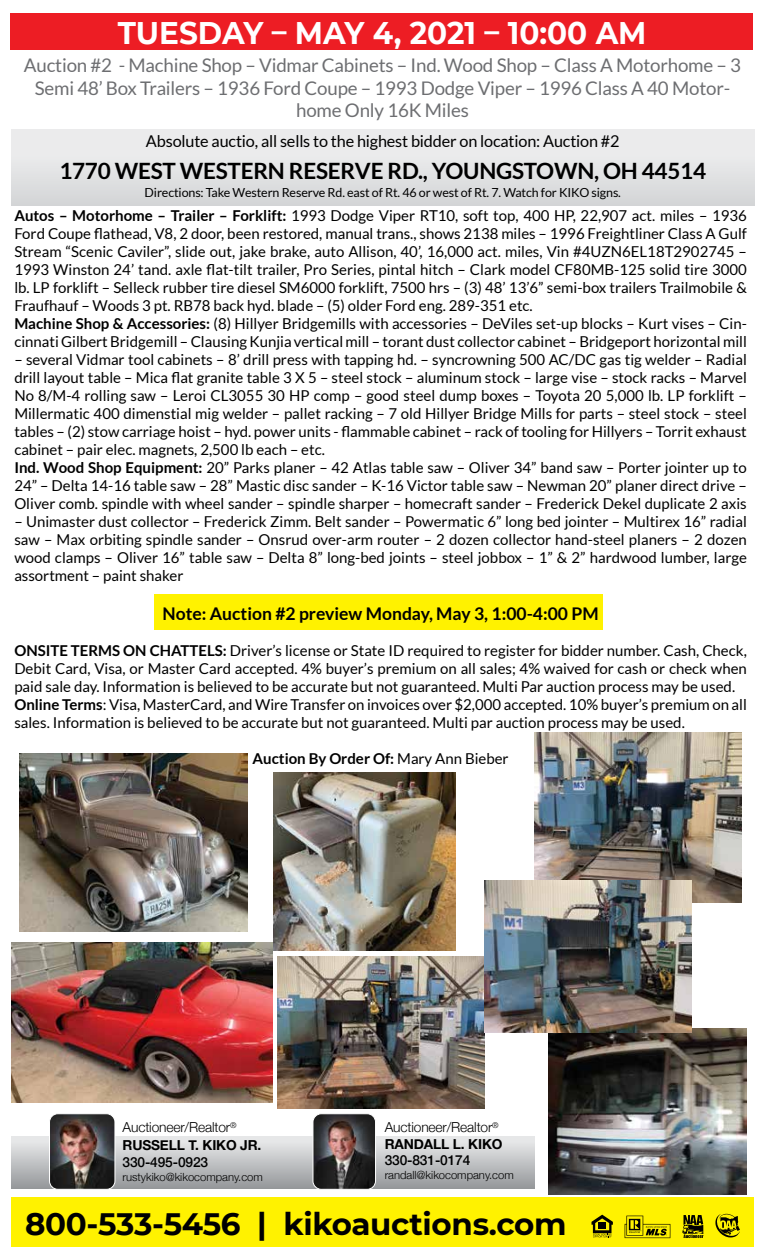
<style>
.page{position:relative;width:765px;height:1260px;background:#fff}
.page>*{position:absolute;margin:0;border:0;box-sizing:border-box;transform-origin:0 0}
.t1{font:700 31.25px "Montserrat";color:#fff;scale:.95 1}
.t2{font:700 31px "Montserrat";letter-spacing:-.01em;color:#000}
.t3{font:700 22.5px "Lato";letter-spacing:-.01em;color:#000}
.t4{font:18.75px/22.5px "Lato";letter-spacing:-.01em;color:#6d6e71;text-align:center}
.t5{font:700 17.5px "Lato";color:#000}
.t6{font:16.25px "Lato";letter-spacing:-.01em;color:#000}
.t7{font:15px/18px "Lato";color:#000}
.t8{font:700 15px "Lato";color:#000}
.t9{font:300 13.75px/18px "Helvetica Neue";letter-spacing:-.01em;color:#000}
.t10{font:500 13.75px "Helvetica Neue";letter-spacing:-.01em;color:#000}
.t11{font:12.5px "Lato";letter-spacing:-.01em;color:#000}
.t12{font:300 11.25px "Helvetica Neue";color:#000}
.s1{font-weight:700}
.s2{font-weight:400}
</style>
<div class="page">
<div style="left:11px;top:1197px;width:743px;height:49px;background:#fff200"></div>
<svg style="left:592px;top:1215px;width:21px;height:22px"></svg>
<svg style="left:625px;top:1216px;width:45px;height:22px"></svg>
<svg style="left:682px;top:1215px;width:22px;height:23px"></svg>
<svg style="left:715px;top:1214px;width:25px;height:24px"></svg>
<div style="left:155px;top:594px;width:448px;height:36px;background:#fff200"></div>
<div style="left:12px;top:130px;width:742px;height:75px;background:linear-gradient(to bottom,#f0f0f1,#d6d7d9)"></div>
<div style="left:11px;top:13px;width:742px;height:37px;background:#ed1d24"></div>
<img style="left:19px;top:754px;width:229px;height:178px">
<img style="left:12px;top:943px;width:261px;height:159px">
<img style="left:549px;top:1029px;width:198px;height:166px">
<img style="left:274px;top:772px;width:182px;height:179px">
<div style="left:11px;top:1136px;width:523px;height:53px;background:linear-gradient(to bottom,#eeeff0,#95979a)"></div>
<img style="left:50px;top:1115px;width:65px;height:74px">
<div style="left:49px;top:1113px;width:66px;height:77px;border:1px solid #fff;border-radius:8px"></div>
<img style="left:313px;top:1115px;width:63px;height:74px">
<div style="left:313px;top:1113px;width:63px;height:77px;border:1px solid #fff;border-radius:8px"></div>
<img style="left:534px;top:732px;width:207px;height:171px">
<img style="left:278px;top:957px;width:207px;height:151px">
<img style="left:485px;top:881px;width:207px;height:151px">
<h1 class="t1" style="left:118px;top:10px;width:558px">TUESDAY – MAY 4, 2021 – 10:00 AM</h1>
<p class="t4" style="left:24px;top:54px;width:719px">Auction #2 - Machine Shop – Vidmar Cabinets – Ind. Wood Shop – Class A Motorhome – 3<br>Semi 48’ Box Trailers – 1936 Ford Coupe – 1993 Dodge Viper – 1996 Class A 40 Motor&shy;home Only 16K Miles</p>
<p class="t6" style="left:146px;top:132px;width:475px">Absolute auctio, all sells to the highest bidder on location: Auction #2</p>
<h3 class="t3" style="left:59px;top:158px;width:648px">1770 WEST WESTERN RESERVE RD., YOUNGSTOWN, OH 44514</h3>
<p class="t11" style="left:145px;top:186px;width:478px">Directions: Take Western Reserve Rd. east of Rt. 46 or west of Rt. 7. Watch for KIKO signs.</p>
<p class="t7" style="left:14px;top:207px;width:734px"><span class="s1">Autos – Motorhome – Trailer – Forklift:</span> 1993 Dodge Viper RT10, soft top, 400 HP, 22,907 act. miles – 1936<br>Ford Coupe flathead, V8, 2 door, been restored, manual trans., shows 2138 miles – 1996 Freightliner Class A Gulf Stream “Scenic Caviler”, slide out, jake brake, auto Allison, 40’, 16,000 act. miles, Vin #4UZN6EL18T2902745 – 1993 Winston 24’ tand. axle flat-tilt trailer, Pro Series, pintal hitch – Clark model CF80MB-125 solid tire 3000 lb. LP forklift – Selleck rubber tire diesel SM6000 forklift, 7500 hrs – (3) 48’ 13’6” semi-box trailers Trailmobile &amp; Fraufhauf – Woods 3 pt. RB78 back hyd. blade – (5) older Ford eng. 289-351 etc.<br><span class="s1">Machine Shop &amp; Accessories:</span> (8) Hillyer Bridgemills with accessories – DeViles set-up blocks – Kurt vises – Cin&shy;cinnati Gilbert Bridgemill – Clausing Kunjia vertical mill – torant dust collector cabinet – Bridgeport horizontal mill</p>
<p class="t7" style="left:14px;top:351px;width:734px">– several Vidmar tool cabinets – 8’ drill press with tapping hd. – syncrowning 500 AC/DC gas tig welder – Radial drill layout table – Mica flat granite table 3 X 5 – steel stock – aluminum stock – large vise – stock racks – Marvel No 8/M-4 rolling saw – Leroi CL3055 30 HP comp – good steel dump boxes – Toyota 20 5,000 lb. LP forklift – Millermatic 400 dimenstial mig welder – pallet racking – 7 old Hillyer Bridge Mills for parts – steel stock – steel tables – (2) stow carriage hoist – hyd. power units - flammable cabinet – rack of tooling for Hillyers – Torrit exhaust cabinet – pair elec. magnets, 2,500 lb each – etc.<br><span class="s1">Ind. Wood Shop Equipment:</span> 20” Parks planer – 42 Atlas table saw – Oliver 34” band saw – Porter jointer up to 24” – Delta 14-16 table saw – 28” Mastic disc sander – K-16 Victor table saw – Newman 20” planer direct drive – Oliver comb. spindle with wheel sander – spindle sharper – homecraft sander – Frederick Dekel duplicate 2 axis</p>
<p class="t7" style="left:14px;top:513px;width:734px;text-align:justify">– Unimaster dust collector – Frederick Zimm. Belt sander – Powermatic 6” long bed jointer – Multirex 16” radial saw – Max orbiting spindle sander – Onsrud over-arm router – 2 dozen collector hand-steel planers – 2 dozen wood clamps – Oliver 16” table saw – Delta 8” long-bed joints – steel jobbox – 1” &amp; 2” hardwood lumber, large assortment – paint shaker</p>
<p class="t5" style="left:163px;top:604px;width:438px">Note: Auction #2 preview Monday, May 3, 1:00-4:00 PM</p>
<p class="t7" style="left:14px;top:642px;width:734px"><span class="s1">ONSITE TERMS ON CHATTELS:</span> Driver’s license or State ID required to register for bidder number. Cash, Check, Debit Card, Visa, or Master Card accepted. 4% buyer’s premium on all sales; 4% waived for cash or check when paid sale day. Information is believed to be accurate but not guaranteed. Multi Par auction process may be used.<br><span class="s1">Online Terms</span>: Visa, MasterCard, and Wire Transfer on invoices over $2,000 accepted. 10% buyer’s premium on all sales. Information is believed to be accurate but not guaranteed. Multi par auction process may be used.</p>
<p class="t8" style="left:253px;top:750px;width:258px">Auction By Order Of: <span class="s2">Mary Ann Bieber</span></p>
<p class="t9" style="left:123px;top:1117px;width:140px">Auctioneer/Realtor<sup>®<br></sup><span class="s1">RUSSELL T. KIKO JR.</span></p>
<p class="t10" style="left:123px;top:1151px;width:87px">330-495-0923</p>
<p class="t12" style="left:123px;top:1168px;width:142px">rustykiko@kikocompany.com</p>
<p class="t9" style="left:385px;top:1118px;width:119px;line-height:16.5px">Auctioneer/Realtor<sup>®<br></sup><span class="s1">RANDALL L. KIKO</span></p>
<p class="t10" style="left:385px;top:1149px;width:87px">330-831-0174</p>
<p class="t12" style="left:385px;top:1166px;width:131px">randall@kikocompany.com</p>
<h2 class="t2" style="left:25px;top:1202px;width:543px">800-533-5456 | kikoauctions.com</h2>
</div>
